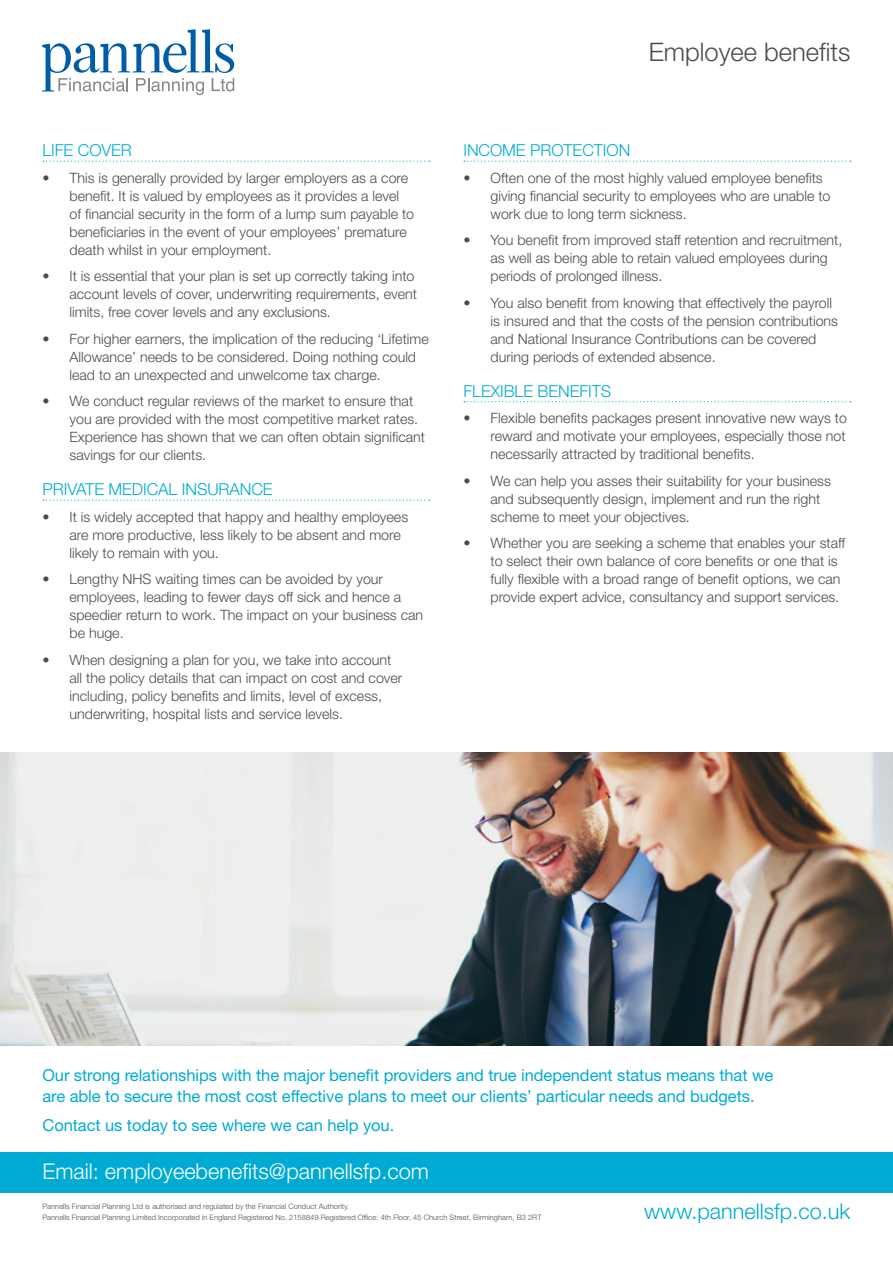
<style>
.page{position:relative;width:893px;height:1263px;background:#fff}
.page>*{position:absolute;margin:0;border:0;box-sizing:border-box;transform-origin:0 0}
.Big_Into{font:300 25.5px "Helvetica Neue LT Std";color:#4b4c4d}
.t1{font:300 21.75px "Helvetica Neue LT Std";color:#fff}
.t2{font:300 21.75px "Helvetica Neue LT Std";color:#00abd3}
.PKF_SUB_HEADER{font:16.5px/21px "Helvetica Neue";letter-spacing:-.005em;color:#00abd3}
.PKF_SUB_HEADER-2{font:300 16.5px "Helvetica Neue LT Std";letter-spacing:-.005em;color:#00abd3}
.t3{font:300 14.25px/18px "Helvetica Neue LT Std";color:#4b4c4d}
.body{font:300 7.5px/10.5px "Helvetica Neue LT Std";letter-spacing:.005em;color:#4b4c4d}
</style>
<div class="page">
<div style="left:0;top:1152px;width:893px;height:41px;background:#00abd3"></div>
<svg style="left:43px;top:161px;width:387px;height:1px"></svg>
<svg style="left:43px;top:500px;width:387px;height:1px"></svg>
<svg style="left:464px;top:161px;width:387px;height:1px"></svg>
<svg style="left:464px;top:401px;width:387px;height:1px"></svg>
<svg style="left:42px;top:29px;width:192px;height:66px"></svg>
<img style="left:0;top:753px;width:893px;height:293px">
<p class="PKF_SUB_HEADER-2" style="left:43px;top:140px;width:91px">LIFE COVER</p>
<p class="t3" style="left:70px;top:168px;width:346px;text-indent:-27px">• This is generally provided by larger employers as a core benefit. It is valued by employees as it provides a level of financial security in the form of a lump sum payable to beneficiaries in the event of your employees’ premature death whilst in your employment.</p>
<p class="t3" style="left:70px;top:267px;width:349px;text-indent:-27px">• It is essential that your plan is set up correctly taking into account levels of cover, underwriting requirements, event limits, free cover levels and any exclusions.</p>
<p class="t3" style="left:70px;top:329px;width:361px;text-indent:-27px">• For higher earners, the implication of the reducing ‘Lifetime<br>Allowance’ needs to be considered. Doing nothing could lead to an unexpected and unwelcome tax charge.</p>
<p class="t3" style="left:70px;top:392px;width:357px;text-indent:-27px">• We conduct regular reviews of the market to ensure that you are provided with the most competitive market rates.<br>Experience has shown that we can often obtain significant savings for our clients.</p>
<p class="PKF_SUB_HEADER-2" style="left:43px;top:479px;width:232px">PRIVATE MEDICAL INSURANCE</p>
<p class="t3" style="left:70px;top:508px;width:340px;text-indent:-27px">• It is widely accepted that happy and healthy employees are more productive, less likely to be absent and more likely to remain with you.</p>
<p class="t3" style="left:70px;top:570px;width:355px;text-indent:-27px">• Lengthy NHS waiting times can be avoided by your employees, leading to fewer days off sick and hence a speedier return to work. The impact on your business can be huge.</p>
<p class="t3" style="left:70px;top:651px;width:334px;text-indent:-27px">• When designing a plan for you, we take into account all the policy details that can impact on cost and cover including, policy benefits and limits, level of excess, underwriting, hospital lists and service levels.</p>
<p class="Big_Into" style="left:649px;top:36px;width:203px">Employee benefits</p>
<p class="PKF_SUB_HEADER-2" style="left:463px;top:140px;width:168px">INCOME PROTECTION</p>
<p class="t3" style="left:490px;top:168px;width:341px;text-indent:-27px">• Often one of the most highly valued employee benefits giving financial security to employees who are unable to work due to long term sickness.</p>
<p class="t3" style="left:490px;top:231px;width:353px;text-indent:-27px">• You benefit from improved staff retention and recruitment, as well as being able to retain valued employees during periods of prolonged illness.</p>
<p class="t3" style="left:490px;top:293px;width:349px;text-indent:-27px">• You also benefit from knowing that effectively the payroll is insured and that the costs of the pension contributions and National Insurance Contributions can be covered during periods of extended absence.</p>
<p class="PKF_SUB_HEADER-2" style="left:463px;top:381px;width:149px">FLEXIBLE BENEFITS</p>
<p class="t3" style="left:490px;top:409px;width:358px;text-align:justify;text-indent:-27px">• Flexible benefits packages present innovative new ways to reward and motivate your employees, especially those not necessarily attracted by traditional benefits.</p>
<p class="t3" style="left:490px;top:472px;width:342px;text-indent:-27px">• We can help you asses their suitability for your business and subsequently design, implement and run the right scheme to meet your objectives.</p>
<p class="t3" style="left:490px;top:534px;width:356px;text-indent:-27px">• Whether you are seeking a scheme that enables your staff to select their own balance of core benefits or one that is fully flexible with a broad range of benefit options, we can provide expert advice, consultancy and support services.</p>
<p class="PKF_SUB_HEADER" style="left:43px;top:1064px;width:732px">Our strong relationships with the major benefit providers and true independent status means that we are able to secure the most cost effective plans to meet our clients’ particular needs and budgets.</p>
<p class="PKF_SUB_HEADER" style="left:43px;top:1114px;width:353px">Contact us today to see where we can help you.</p>
<p class="t1" style="left:43px;top:1157px;width:388px">Email: employeebenefits@pannellsfp.com</p>
<p class="body" style="left:43px;top:1201px;width:500px">Pannells Financial Planning Ltd is authorised and regulated by the Financial Conduct Authority.<br>Pannells Financial Planning Limited Incorporated in England Registered No. 2158849 Registered Office: 4th Floor, 45 Church Street, Birmingham, B3 2RT</p>
<p class="t2" style="left:644px;top:1197px;width:208px">www.pannellsfp.co.uk</p>
</div>
